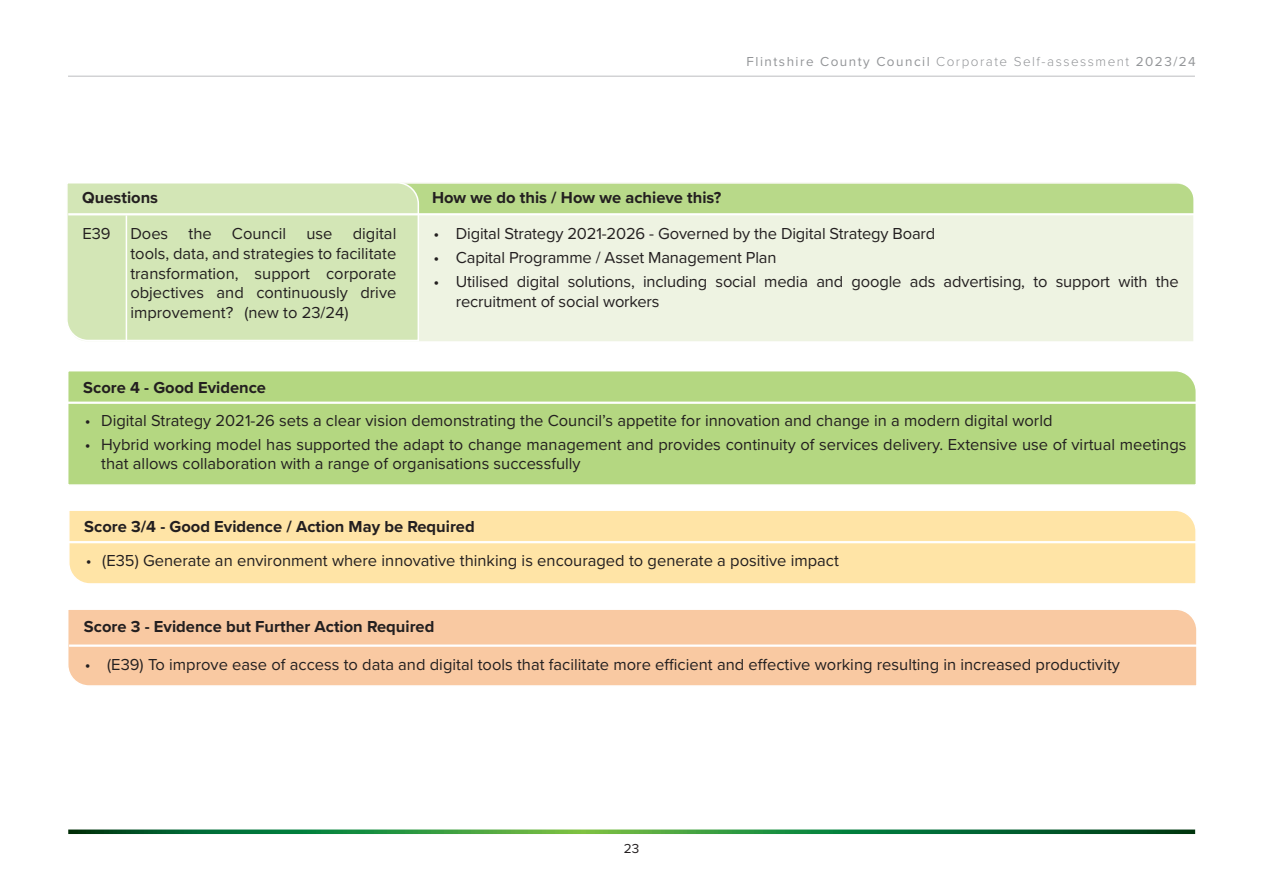
<style>
.page{position:relative;width:1263px;height:893px;background:#fff}
.page>*{position:absolute;margin:0;border:0;box-sizing:border-box;transform-origin:0 0}
.t1{font:16.5px/19.8px "Proxima Nova";color:#231f20}
.t2{font:700 16.5px "Proxima Nova";color:#231f20}
.t3{font:13.5px "Proxima Nova";letter-spacing:.11em;color:#939598}
.t4{font:13.5px "Proxima Nova";color:#231f20}
.s1{font-weight:300}
</style>
<div class="page">
<svg style="left:68px;top:829px;width:1127px;height:5px;background:#348a4a"></svg>
<hr style="left:68px;top:76px;width:1127px;height:1px;background:#bcbdc0">
<div style="left:420px;top:183px;width:773px;height:158px;background:#eef3e2"></div>
<div style="left:420px;top:184px;width:773px;height:29px;background:#b8d989"></div>
<div style="left:67px;top:183px;width:353px;height:158px;background:#d3e6b6"></div>
<hr style="left:68px;top:213px;width:1132px;height:2px;background:#fff">
<hr style="left:126px;top:215px;width:1px;height:140px;background:#fff">
<div style="left:68px;top:371px;width:1128px;height:114px;background:#b4d781"></div>
<div style="left:69px;top:511px;width:1127px;height:73px;background:#ffe4a6"></div>
<hr style="left:67px;top:402px;width:1134px;height:2px;background:#fff">
<hr style="left:67px;top:541px;width:1136px;height:2px;background:#fff">
<div style="left:68px;top:610px;width:1129px;height:76px;background:#f9c9a2"></div>
<hr style="left:69px;top:644px;width:1135px;height:3px;background:#fff">
<p class="t3" style="left:746px;top:51px;width:451px">Flintshire County Council <span class="s1">Corporate Self-assessment</span> 2023/24</p>
<p class="t2" style="left:82px;top:186px;width:77px">Questions</p>
<p class="t1" style="left:130px;top:223px;width:268px;text-align:justify;text-indent:-48px">E39 Does the Council use digital tools, data, and strategies to facilitate transformation, support corporate objectives and continuously drive improvement? (new to 23/24)</p>
<p class="t2" style="left:83px;top:375px;width:184px">Score 4 - Good Evidence</p>
<p class="t2" style="left:432px;top:186px;width:291px">How we do this / How we achieve this?</p>
<p class="t1" style="left:433px;top:223px;width:503px">• Digital Strategy 2021-2026 - Governed by the Digital Strategy Board</p>
<p class="t1" style="left:433px;top:247px;width:345px">• Capital Programme / Asset Management Plan</p>
<p class="t1" style="left:456px;top:271px;width:724px;text-indent:-23px">• Utilised digital solutions, including social media and google ads advertising, to support with the recruitment of social workers</p>
<p class="t1" style="left:85px;top:409px;width:969px">• Digital Strategy 2021-26 sets a clear vision demonstrating the Council’s appetite for innovation and change in a modern digital world</p>
<p class="t1" style="left:101px;top:433px;width:1087px;text-indent:-16px">• Hybrid working model has supported the adapt to change management and provides continuity of services delivery. Extensive use of virtual meetings that allows collaboration with a range of organisations successfully</p>
<p class="t2" style="left:84px;top:514px;width:392px">Score 3/4 - Good Evidence / Action May be Required</p>
<p class="t1" style="left:86px;top:550px;width:755px">• (E35) Generate an environment where innovative thinking is encouraged to generate a positive impact</p>
<p class="t2" style="left:84px;top:614px;width:352px">Score 3 - Evidence but Further Action Required</p>
<p class="t1" style="left:85px;top:654px;width:1037px">• (E39) To improve ease of access to data and digital tools that facilitate more efcient and efective working resulting in increased productivity</p>
<p class="t4" style="left:624px;top:838px;width:17px">23</p>
</div>
